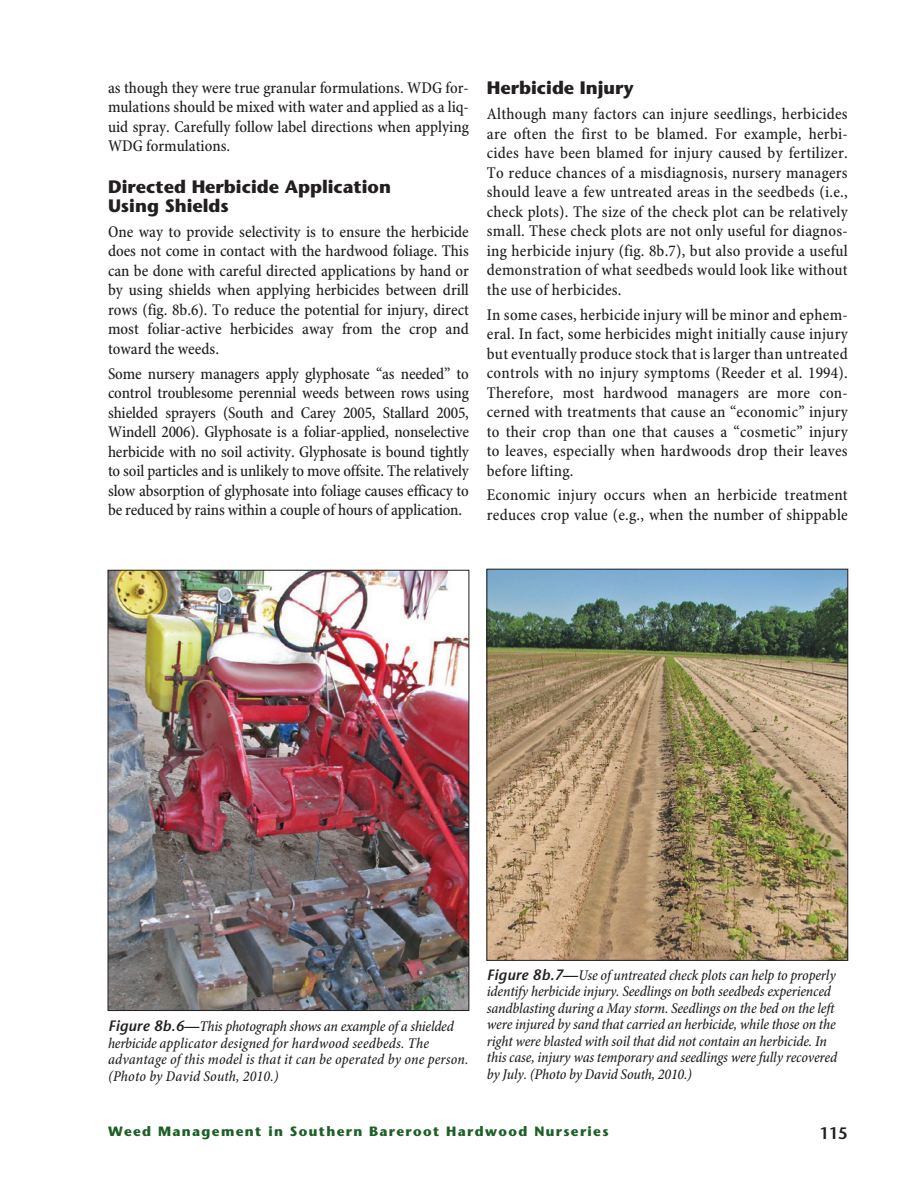
<style>
.page{position:relative;width:918px;height:1188px;background:#fff}
.page>*{position:absolute;margin:0;border:0;box-sizing:border-box;transform-origin:0 0}
.Headings_2{font:700 18px/19.5px "Stone Sans Std";color:#231f20}
.t1{font:500 condensed 16.5px/19.5px "Minion Pro";letter-spacing:.015em;color:#231f20;text-align:justify}
.t2{font:600 16.5px "Stone Sans Std";color:#231f20}
.Captions{font:italic 500 condensed 15px/16.5px "Minion Pro";letter-spacing:-.01em;color:#231f20}
.Captions-2{font:italic 500 condensed 15px/16.5px "Minion Pro";letter-spacing:.01em;color:#231f20}
.Chapter_title_footer{font:700 13.5px "Stone Sans Std";letter-spacing:.1em;color:#1d6025}
.s1{font-family:"Stone Sans Std";font-weight:600;font-stretch:normal}
</style>
<div class="page">
<img style="left:489px;top:571px;width:357px;height:388px">
<div style="left:487px;top:569px;width:361px;height:392px;border:1px solid #231f20"></div>
<img style="left:110px;top:572px;width:357px;height:437px">
<div style="left:108px;top:570px;width:361px;height:441px;border:1px solid #231f20"></div>
<p class="t1" style="left:108px;top:79px;width:362px">as though they were true granular formulations. WDG for&shy;mulations should be mixed with water and applied as a liq&shy;uid spray. Carefully follow label directions when applying WDG formulations.</p>
<p class="Headings_2" style="left:108px;top:177px;width:285px">Directed Herbicide Application<br>Using Shields</p>
<p class="t1" style="left:108px;top:223px;width:362px">One way to provide selectivity is to ensure the herbicide does not come in contact with the hardwood foliage. This can be done with careful directed applications by hand or by using shields when applying herbicides between drill rows (fig. 8b.6). To reduce the potential for injury, direct most foliar-active herbicides away from the crop and toward the weeds.</p>
<p class="t1" style="left:108px;top:365px;width:362px">Some nursery managers apply glyphosate “as needed” to control troublesome perennial weeds between rows using shielded sprayers (South and Carey 2005, Stallard 2005, Windell 2006). Glyphosate is a foliar-applied, nonselective herbicide with no soil activity. Glyphosate is bound tightly to soil particles and is unlikely to move offsite. The relatively slow absorption of glyphosate into foliage causes efficacy to be reduced by rains within a couple of hours of application.</p>
<p class="Headings_2" style="left:487px;top:78px;width:148px">Herbicide Injury</p>
<p class="t1" style="left:487px;top:105px;width:362px">Although many factors can injure seedlings, herbicides are often the first to be blamed. For example, herbi&shy;cides have been blamed for injury caused by fertilizer.<br>To reduce chances of a misdiagnosis, nursery managers should leave a few untreated areas in the seedbeds (i.e., check plots). The size of the check plot can be relatively small. These check plots are not only useful for diagnos&shy;ing herbicide injury (fig. 8b.7), but also provide a useful demonstration of what seedbeds would look like without the use of herbicides.</p>
<p class="t1" style="left:487px;top:305px;width:362px">In some cases, herbicide injury will be minor and ephem&shy;eral. In fact, some herbicides might initially cause injury but eventually produce stock that is larger than untreated controls with no injury symptoms (Reeder et al. 1994).<br>Therefore, most hardwood managers are more con&shy;cerned with treatments that cause an “economic” injury to their crop than one that causes a “cosmetic” injury to leaves, especially when hardwoods drop their leaves before lifting.</p>
<p class="t1" style="left:487px;top:486px;width:362px">Economic injury occurs when an herbicide treatment reduces crop value (e.g., when the number of shippable</p>
<p class="Captions-2" style="left:108px;top:1019px;width:362px"><span class="s1">Figure 8b.6—</span>This photograph shows an example of a shielded herbicide applicator designed for hardwood seedbeds. The advantage of this model is that it can be operated by one person. (Photo by David South, 2010.)</p>
<p class="Captions" style="left:487px;top:968px;width:352px"><span class="s1">Figure 8b.7—</span>Use of untreated check plots can help to properly identify herbicide injury. Seedlings on both seedbeds experienced sandblasting during a May storm. Seedlings on the bed on the left were injured by sand that carried an herbicide, while those on the right were blasted with soil that did not contain an herbicide. In this case, injury was temporary and seedlings were fully recovered by July. (Photo by David South, 2010.)</p>
<p class="Chapter_title_footer" style="left:108px;top:1124px;width:502px">Weed Management in Southern Bareroot Hardwood Nurseries</p>
<p class="t2" style="left:819px;top:1123px;width:30px">115</p>
</div>
